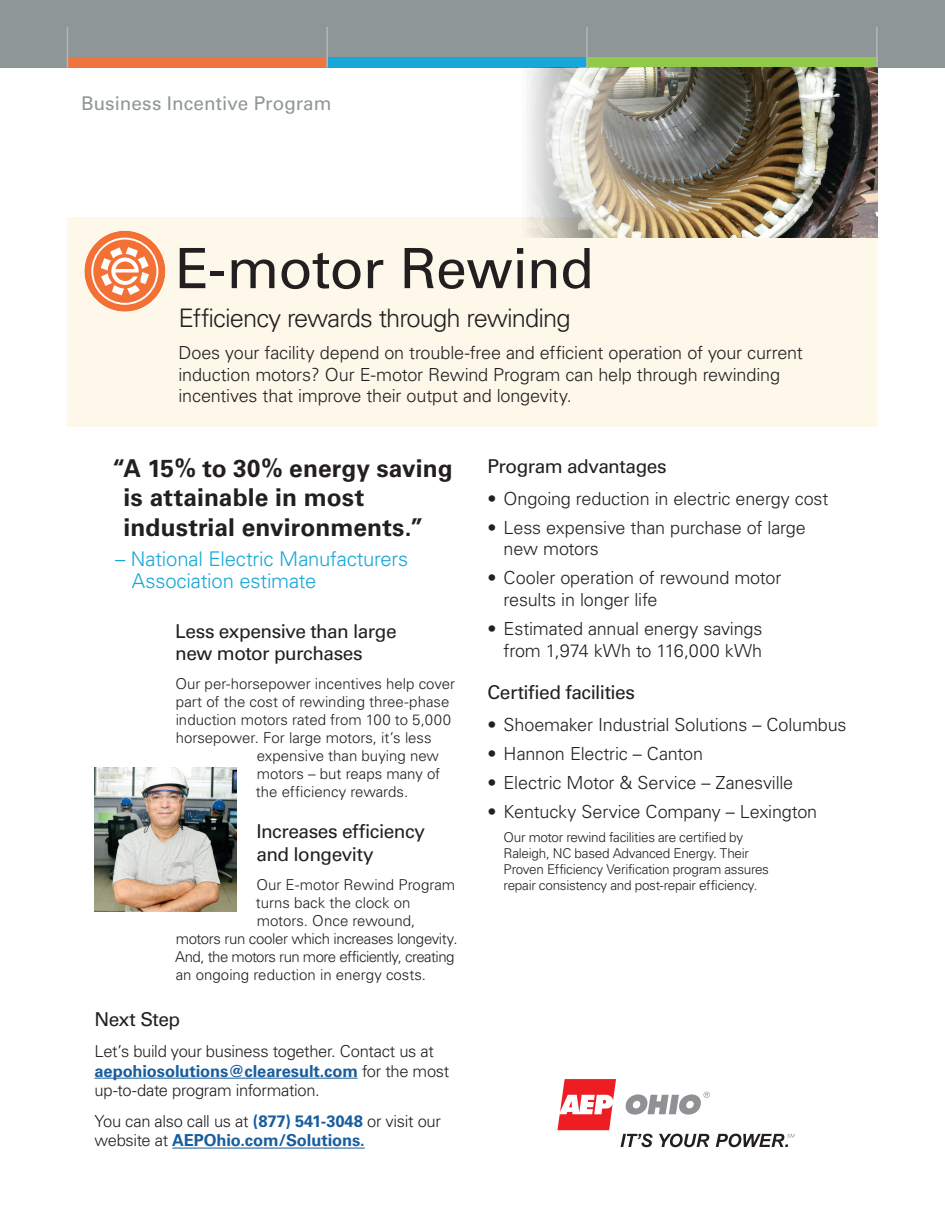
<style>
.page{position:relative;width:945px;height:1215px;background:#fff}
.page>*{position:absolute;margin:0;border:0;box-sizing:border-box;transform-origin:0 0}
.t1{font:55.65px "Univers";letter-spacing:-.01em;color:#231f20}
.t2{font:300 25.5px "Univers";letter-spacing:-.035em;color:#231f20}
.t3{font:700 24.6px/29.4px "Univers";color:#231f20}
.t4{font:300 20.25px/22px "Univers";letter-spacing:-.01em;color:#17a7d8}
.t5{font:19.05px/23px "Univers";letter-spacing:-.025em;color:#231f20}
.t6{font:18.9px "Univers";letter-spacing:.005em;color:#8f9697}
.t7{font:300 18px/21.6px "Univers";letter-spacing:-.01em;color:#231f20}
.t8{font:300 16.5px/19.8px "Univers";letter-spacing:-.02em;color:#231f20}
.t9{font:300 15px "Univers";color:#231f20}
.t10{font:300 15px "Univers";letter-spacing:-.035em;color:#231f20}
.t11{font:300 15px "Univers";letter-spacing:-.025em;color:#231f20}
.t12{font:300 13.5px/16.2px "Univers";letter-spacing:-.02em;color:#231f20}
.s1{font-weight:700;color:#175d9e}
</style>
<div class="page">
<div style="left:0;top:0;width:945px;height:68px;background:#8f9697"></div>
<div style="left:67px;top:57px;width:260px;height:11px;background:#ef753e"></div>
<div style="left:327px;top:57px;width:260px;height:11px;background:#17a7d8"></div>
<div style="left:587px;top:57px;width:290px;height:11px;background:#92c94b"></div>
<hr style="left:326px;top:27px;width:2px;height:41px;background:#b2b8b9">
<hr style="left:67px;top:27px;width:1px;height:41px;background:#b2b8b9">
<hr style="left:586px;top:27px;width:2px;height:41px;background:#b2b8b9">
<div style="left:68px;top:217px;width:810px;height:209px;background:#fdf8e9"></div>
<div style="left:84px;top:231px;width:81px;height:81px;background:#f37135;border-radius:50%"></div>
<svg style="left:91px;top:238px;width:67px;height:67px"></svg>
<img style="left:527px;top:68px;width:351px;height:169px">
<img style="left:94px;top:767px;width:142px;height:144px">
<hr style="left:876px;top:27px;width:2px;height:40px;background:#b2b8b9">
<svg style="left:716px;top:1134px;width:79px;height:13px"></svg>
<svg style="left:557px;top:1079px;width:153px;height:68px"></svg>
<hr style="left:94px;top:1078px;width:264px;height:1px;background:#175d9e">
<hr style="left:172px;top:1148px;width:193px;height:1px;background:#175d9e">
<p class="t6" style="left:81px;top:92px;width:252px">Business Incentive Program</p>
<h1 class="t1" style="left:176px;top:235px;width:420px">E-motor Rewind</h1>
<h2 class="t2" style="left:179px;top:303px;width:394px">Efficiency rewards through rewinding</h2>
<p class="t7" style="left:179px;top:342px;width:626px">Does your facility depend on trouble-free and efficient operation of your current induction motors? Our E-motor Rewind Program can help through rewinding incentives that improve their output and longevity.</p>
<h3 class="t3" style="left:124px;top:454px;width:331px;text-indent:-12px">“A 15% to 30% energy saving is attainable in most industrial environments.”</h3>
<p class="t4" style="left:132px;top:548px;width:278px;text-indent:-17px">– National Electric Manufacturers<br>Association estimate</p>
<p class="t5" style="left:175px;top:619px;width:223px">Less expensive than large new motor purchases</p>
<p class="t9" style="left:175px;top:675px;width:281px">Our per-horsepower incentives help cover</p>
<p class="t9" style="left:176px;top:693px;width:275px">part of the cost of rewinding three-phase</p>
<p class="t9" style="left:176px;top:711px;width:277px">induction motors rated from 100 to 5,000</p>
<p class="t9" style="left:176px;top:729px;width:258px">horsepower. For large motors, it’s less</p>
<p class="t9" style="left:257px;top:747px;width:184px">expensive than buying new</p>
<p class="t9" style="left:257px;top:765px;width:185px">motors – but reaps many of</p>
<p class="t9" style="left:256px;top:783px;width:154px">the efficiency rewards.</p>
<p class="t5" style="left:256px;top:820px;width:170px">Increases efficiency and longevity</p>
<p class="t9" style="left:256px;top:875px;width:200px">Our E-motor Rewind Program</p>
<p class="t9" style="left:256px;top:893px;width:156px">turns back the clock on</p>
<p class="t9" style="left:257px;top:911px;width:160px">motors. Once rewound,</p>
<p class="t11" style="left:176px;top:929px;width:283px">motors run cooler which increases longevity.</p>
<p class="t10" style="left:175px;top:947px;width:281px">And, the motors run more efficiently, creating</p>
<p class="t9" style="left:176px;top:965px;width:252px">an ongoing reduction in energy costs.</p>
<p class="t5" style="left:94px;top:1008px;width:87px">Next Step</p>
<p class="t8" style="left:94px;top:1041px;width:356px">Let’s build your business together. Contact us at <span class="s1">aepohiosolutions@clearesult.com</span> for the most up-to-date program information.</p>
<p class="t8" style="left:94px;top:1111px;width:348px">You can also call us at <span class="s1">(877) 541-3048</span> or visit our website at <span class="s1">AEPOhio.com/Solutions.</span></p>
<p class="t5" style="left:487px;top:455px;width:181px">Program advantages</p>
<p class="t7" style="left:487px;top:488px;width:343px">• Ongoing reduction in electric energy cost</p>
<p class="t7" style="left:504px;top:517px;width:304px;text-indent:-16px">• Less expensive than purchase of large new motors</p>
<p class="t7" style="left:504px;top:567px;width:279px;text-indent:-16px">• Cooler operation of rewound motor results in longer life</p>
<p class="t7" style="left:487px;top:618px;width:277px;text-align:right">• Estimated annual energy savings from 1,974 kWh to 116,000 kWh</p>
<p class="t5" style="left:487px;top:681px;width:149px">Certified facilities</p>
<p class="t7" style="left:487px;top:714px;width:361px">• Shoemaker Industrial Solutions – Columbus</p>
<p class="t7" style="left:487px;top:743px;width:217px">• Hannon Electric – Canton</p>
<p class="t7" style="left:487px;top:772px;width:307px">• Electric Motor &amp; Service – Zanesville</p>
<p class="t7" style="left:487px;top:801px;width:331px">• Kentucky Service Company – Lexington</p>
<p class="t12" style="left:504px;top:829px;width:267px">Our motor rewind facilities are certified by Raleigh, NC based Advanced Energy. Their Proven Efficiency Verification program assures repair consistency and post-repair efficiency.</p>
</div>
